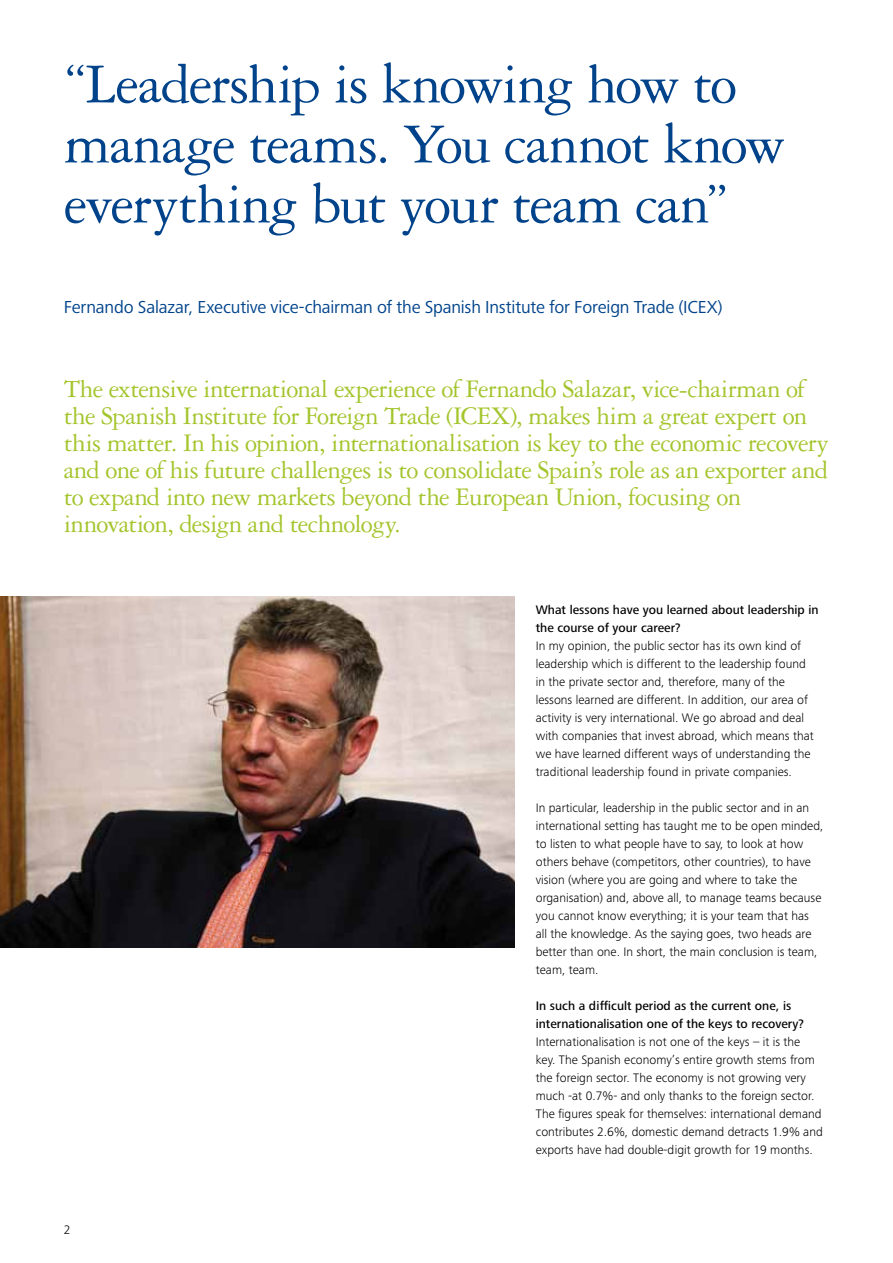
<style>
.page{position:relative;width:893px;height:1263px;background:#fff}
.page>*{position:absolute;margin:0;border:0;box-sizing:border-box;transform-origin:0 0}
.t1{font:60px/60px "Garamond 3 LT Std";letter-spacing:-.025em;color:#00438b}
.t2{font:27px/27px "Garamond 3 LT Std";letter-spacing:-.025em;color:#a4c52d}
.t3{font:18px "Frutiger Next Pro";letter-spacing:-.01em;color:#00438b}
.t4{font:300 12.75px/18px "Frutiger Next Pro";color:#000}
.t5{font:500 12.75px/18px "Frutiger Next Pro";color:#000}
</style>
<div class="page">
<img style="left:0;top:596px;width:515px;height:351px">
<h1 class="t1" style="left:64px;top:55px;width:723px">“Leadership is knowing how to manage teams. You cannot know everything but your team can”</h1>
<h3 class="t3" style="left:64px;top:296px;width:660px">Fernando Salazar, Executive vice-chairman of the Spanish Institute for Foreign Trade (ICEX)</h3>
<p class="t2" style="left:64px;top:375px;width:766px">The extensive international experience of Fernando Salazar, vice-chairman of the Spanish Institute for Foreign Trade (ICEX), makes him a great expert on this matter. In his opinion, internationalisation is key to the economic recovery and one of his future challenges is to consolidate Spain’s role as an exporter and to expand into new markets beyond the European Union, focusing on innovation, design and technology.</p>
<p class="t4" style="left:64px;top:1220px;width:8px">2</p>
<p class="t5" style="left:536px;top:600px;width:284px">What lessons have you learned about leadership in the course of your career?</p>
<p class="t4" style="left:536px;top:636px;width:280px">In my opinion, the public sector has its own kind of leadership which is different to the leadership found in the private sector and, therefore, many of the lessons learned are different. In addition, our area of activity is very international. We go abroad and deal with companies that invest abroad, which means that we have learned different ways of understanding the traditional leadership found in private companies.</p>
<p class="t4" style="left:536px;top:798px;width:289px">In particular, leadership in the public sector and in an international setting has taught me to be open minded, to listen to what people have to say, to look at how others behave (competitors, other countries), to have vision (where you are going and where to take the organisation) and, above all, to manage teams because you cannot know everything; it is your team that has<br>all the knowledge. As the saying goes, two heads are better than one. In short, the main conclusion is team, team, team.</p>
<p class="t5" style="left:536px;top:996px;width:270px">In such a difficult period as the current one, is internationalisation one of the keys to recovery?</p>
<p class="t4" style="left:536px;top:1032px;width:288px">Internationalisation is not one of the keys – it is the key. The Spanish economy’s entire growth stems from the foreign sector. The economy is not growing very much -at 0.7%- and only thanks to the foreign sector.<br>The figures speak for themselves: international demand contributes 2.6%, domestic demand detracts 1.9% and exports have had double-digit growth for 19 months.</p>
</div>
